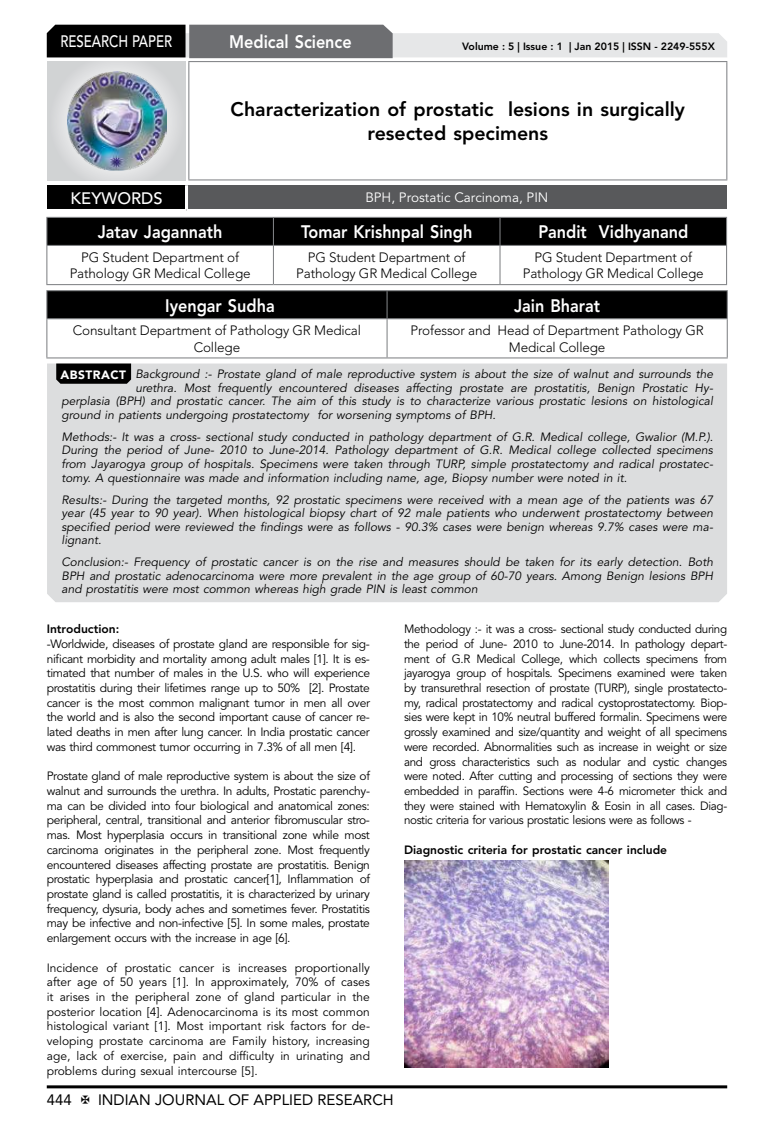
<style>
.page{position:relative;width:774px;height:1136px;background:#fff}
.page>*{position:absolute;margin:0;border:0;box-sizing:border-box;transform-origin:0 0}
.t1{font:800 19.5px/24.3px "Avenir LT Std";color:#000;text-align:center}
.t2{font:800 18px "Avenir LT Std";color:#fff;scale:.9 1}
.t3{font:500 16.5px "Avenir LT Std";color:#fff;scale:.8 1}
.t4{font:500 16.5px "Avenir LT Std";color:#fff}
.t5{font:15px "Avenir LT Std";color:#000}
.t6{font:300 13.5px/16.2px "Avenir LT Std";letter-spacing:-.01em;color:#000;text-align:center}
.t7{font:13.5px "Avenir LT Std";color:#fff}
.t8{font:12px/14.7px "Avenir LT Std";letter-spacing:-.03em;color:#000;text-align:justify}
.t9{font:italic 12px/13.5px "Avenir LT Std";color:#000;text-align:justify}
.t10{font:800 12px "Avenir LT Std";color:#000}
.t11{font:800 10.5px "Avenir LT Std";color:#000}
.s1{font-weight:900;font-style:normal;color:#fff}
</style>
<div class="page">
<hr style="left:47px;top:1085px;width:680px;height:3px;background:#000">
<div style="left:48px;top:62px;width:137px;height:118px;background:linear-gradient(to right,#d9dadb,#d9dadb)"></div>
<img style="left:68px;top:71px;width:99px;height:100px">
<svg style="left:47px;top:25px;width:680px;height:33px;background:#979899"></svg>
<hr style="left:188px;top:61px;width:539px;height:1px;background:#808285">
<hr style="left:188px;top:62px;width:1px;height:117px;background:#808285">
<hr style="left:726px;top:62px;width:1px;height:117px;background:#808285">
<hr style="left:188px;top:179px;width:539px;height:1px;background:#808285">
<svg style="left:46px;top:217px;width:681px;height:28px;background:#050505"></svg>
<hr style="left:46px;top:245px;width:227px;height:1px;background:#808285">
<hr style="left:46px;top:246px;width:1px;height:38px;background:#808285">
<hr style="left:273px;top:245px;width:227px;height:1px;background:#808285">
<hr style="left:273px;top:246px;width:1px;height:38px;background:#808285">
<hr style="left:500px;top:245px;width:227px;height:1px;background:#808285">
<hr style="left:499px;top:246px;width:1px;height:38px;background:#808285">
<hr style="left:726px;top:246px;width:1px;height:38px;background:#808285">
<hr style="left:46px;top:284px;width:227px;height:1px;background:#808285">
<hr style="left:273px;top:284px;width:227px;height:1px;background:#808285">
<hr style="left:500px;top:284px;width:227px;height:1px;background:#808285">
<hr style="left:46px;top:290px;width:341px;height:1px;background:#808285">
<hr style="left:387px;top:290px;width:341px;height:1px;background:#808285">
<div style="left:46px;top:291px;width:682px;height:27px;background:#000"></div>
<hr style="left:46px;top:318px;width:341px;height:1px;background:#808285">
<hr style="left:46px;top:319px;width:1px;height:38px;background:#808285">
<hr style="left:387px;top:318px;width:341px;height:1px;background:#808285">
<hr style="left:386px;top:319px;width:2px;height:38px;background:#808285">
<hr style="left:727px;top:319px;width:1px;height:38px;background:#808285">
<hr style="left:46px;top:357px;width:341px;height:1px;background:#808285">
<hr style="left:387px;top:357px;width:341px;height:1px;background:#808285">
<div style="left:47px;top:185px;width:139px;height:25px;background:#000"></div>
<div style="left:186px;top:185px;width:541px;height:25px;background:#58595b"></div>
<hr style="left:185px;top:185px;width:3px;height:24px;background:#fff">
<hr style="left:47px;top:209px;width:139px;height:3px;background:#fff">
<hr style="left:186px;top:209px;width:541px;height:3px;background:#fff">
<div style="left:47px;top:363px;width:680px;height:239px;background:#dcddde"></div>
<svg style="left:56px;top:363px;width:75px;height:21px;background:#0b0b0b"></svg>
<img style="left:404px;top:860px;width:204px;height:207px">
<h3 class="t3" style="left:60px;top:32px;width:139px">RESEARCH PAPER</h3>
<h2 class="t2" style="left:229px;top:31px;width:138px">Medical Science</h2>
<p class="t11" style="left:462px;top:41px;width:254px">Volume : 5 | Issue : 1 | Jan 2015 | ISSN - 2249-555X</p>
<h1 class="t1" style="left:231px;top:97px;width:456px">Characterization of prostatic lesions in surgically resected specimens</h1>
<h3 class="t4" style="left:71px;top:189px;width:94px">KEYWORDS</h3>
<p class="t7" style="left:365px;top:189px;width:185px">BPH, Prostatic Carcinoma, PIN</p>
<h2 class="t2" style="left:98px;top:221px;width:140px">Jatav Jagannath</h2>
<h2 class="t2" style="left:301px;top:221px;width:192px">Tomar Krishnpal Singh</h2>
<h2 class="t2" style="left:538px;top:221px;width:168px">Pandit Vidhyanand</h2>
<p class="t6" style="left:70px;top:249px;width:182px">PG Student Department of<br>Pathology GR Medical College</p>
<p class="t6" style="left:296px;top:249px;width:182px">PG Student Department of<br>Pathology GR Medical College</p>
<p class="t6" style="left:523px;top:249px;width:182px">PG Student Department of<br>Pathology GR Medical College</p>
<h2 class="t2" style="left:165px;top:294px;width:123px">Iyengar Sudha</h2>
<h2 class="t2" style="left:514px;top:294px;width:97px">Jain Bharat</h2>
<p class="t6" style="left:73px;top:322px;width:290px">Consultant Department of Pathology GR Medical<br>College</p>
<p class="t6" style="left:411px;top:322px;width:295px">Professor and Head of Department Pathology GR<br>Medical College</p>
<p class="t9" style="left:60px;top:368px;width:654px"><span class="s1">ABSTRACT</span> Background :- Prostate gland of male reproductive system is about the size of walnut and surrounds the</p>
<p class="t9" style="left:135px;top:381px;width:579px">urethra. Most frequently encountered diseases affecting prostate are prostatitis, Benign Prostatic Hy-</p>
<p class="t9" style="left:62px;top:395px;width:653px">perplasia (BPH) and prostatic cancer. The aim of this study is to characterize various prostatic lesions on histological</p>
<p class="t9" style="left:62px;top:408px;width:436px">ground in patients undergoing prostatectomy for worsening symptoms of BPH.</p>
<p class="t9" style="left:62px;top:430px;width:653px">Methods:- It was a cross- sectional study conducted in pathology department of G.R. Medical college, Gwalior (M.P.).<br>During the period of June- 2010 to June-2014. Pathology department of G.R. Medical college collected specimens from Jayarogya group of hospitals. Specimens were taken through TURP, simple prostatectomy and radical prostatec&shy;tomy. A questionnaire was made and information including name, age, Biopsy number were noted in it.</p>
<p class="t9" style="left:62px;top:493px;width:653px">Results:- During the targeted months, 92 prostatic specimens were received with a mean age of the patients was 67 year (45 year to 90 year). When histological biopsy chart of 92 male patients who underwent prostatectomy between specified period were reviewed the findings were as follows - 90.3% cases were benign whereas 9.7% cases were ma&shy;lignant.</p>
<p class="t9" style="left:62px;top:555px;width:653px">Conclusion:- Frequency of prostatic cancer is on the rise and measures should be taken for its early detection. Both BPH and prostatic adenocarcinoma were more prevalent in the age group of 60-70 years. Among Benign lesions BPH and prostatitis were most common whereas high grade PIN is least common</p>
<p class="t10" style="left:47px;top:622px;width:74px">Introduction:</p>
<p class="t8" style="left:47px;top:636px;width:325px">-Worldwide, diseases of prostate gland are responsible for sig&shy;nificant morbidity and mortality among adult males [1]. It is es&shy;timated that number of males in the U.S. who will experience prostatitis during their lifetimes range up to 50% [2]. Prostate cancer is the most common malignant tumor in men all over the world and is also the second important cause of cancer re&shy;lated deaths in men after lung cancer. In India prostatic cancer was third commonest tumor occurring in 7.3% of all men [4].</p>
<p class="t8" style="left:47px;top:769px;width:325px">Prostate gland of male reproductive system is about the size of walnut and surrounds the urethra. In adults, Prostatic parenchy&shy;ma can be divided into four biological and anatomical zones: peripheral, central, transitional and anterior fibromuscular stro&shy;mas. Most hyperplasia occurs in transitional zone while most carcinoma originates in the peripheral zone. Most frequently encountered diseases affecting prostate are prostatitis. Benign prostatic hyperplasia and prostatic cancer[1], Inflammation of prostate gland is called prostatitis, it is characterized by urinary frequency, dysuria, body aches and sometimes fever. Prostatitis may be infective and non-infective [5]. In some males, prostate enlargement occurs with the increase in age [6].</p>
<p class="t8" style="left:47px;top:960px;width:325px">Incidence of prostatic cancer is increases proportionally after age of 50 years [1]. In approximately, 70% of cases it arises in the peripheral zone of gland particular in the posterior location [4]. Adenocarcinoma is its most common histological variant [1]. Most important risk factors for de&shy;veloping prostate carcinoma are Family history, increasing age, lack of exercise, pain and difficulty in urinating and problems during sexual intercourse [5].</p>
<p class="t8" style="left:404px;top:622px;width:325px">Methodology :- it was a cross- sectional study conducted during the period of June- 2010 to June-2014. In pathology depart&shy;ment of G.R Medical College, which collects specimens from jayarogya group of hospitals. Specimens examined were taken by transurethral resection of prostate (TURP), single prostatecto&shy;my, radical prostatectomy and radical cystoprostatectomy. Biop&shy;sies were kept in 10% neutral buffered formalin. Specimens were grossly examined and size/quantity and weight of all specimens were recorded. Abnormalities such as increase in weight or size and gross characteristics such as nodular and cystic changes were noted. After cutting and processing of sections they were embedded in paraffin. Sections were 4-6 micrometer thick and they were stained with Hematoxylin &amp; Eosin in all cases. Diag&shy;nostic criteria for various prostatic lesions were as follows -</p>
<p class="t10" style="left:404px;top:842px;width:265px">Diagnostic criteria for prostatic cancer include</p>
<p class="t5" style="left:47px;top:1090px;width:27px">444</p>
<p class="t5" style="left:98px;top:1090px;width:297px">INDIAN JOURNAL OF APPLIED RESEARCH</p>
</div>
